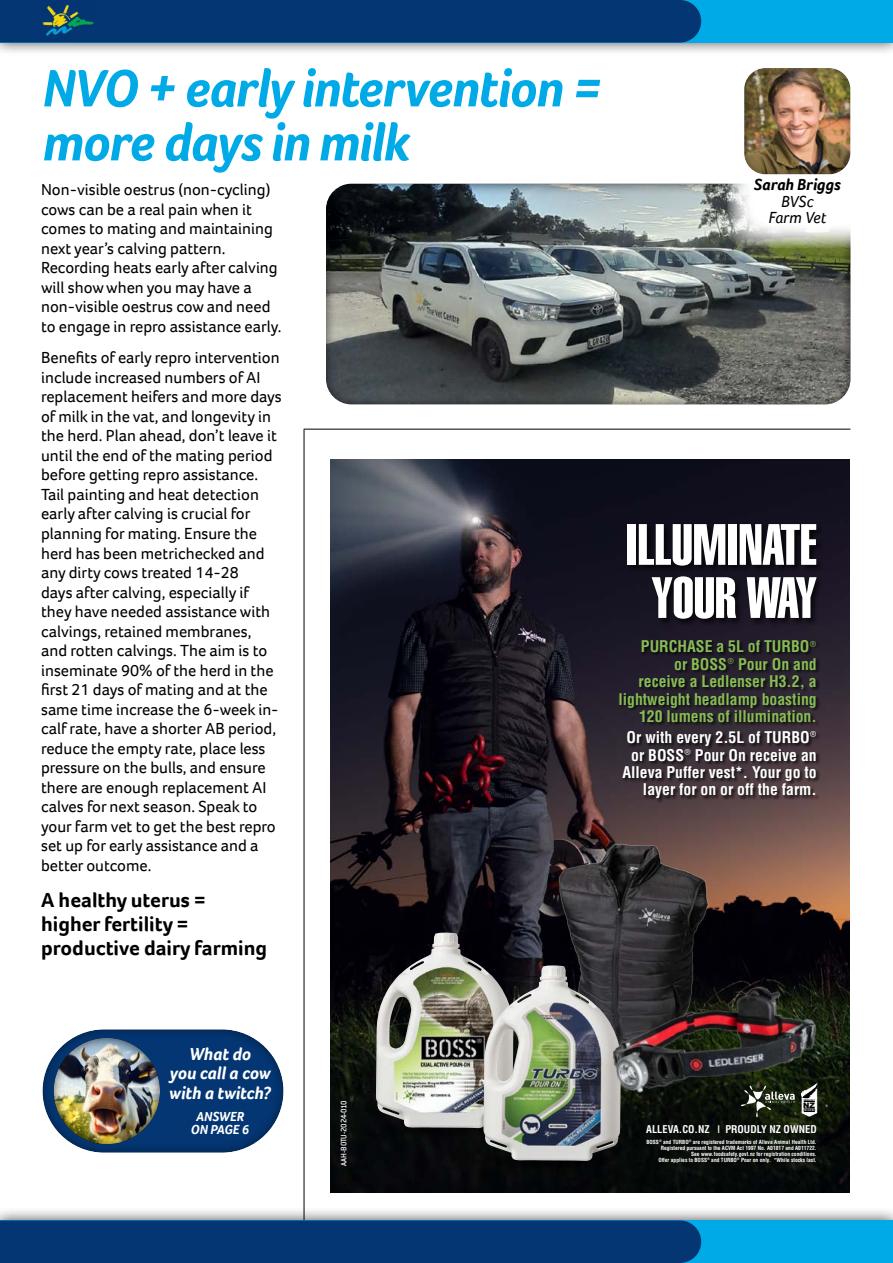
<style>
.page{position:relative;width:893px;height:1263px;background:#fff}
.page>*{position:absolute;margin:0;border:0;box-sizing:border-box;transform-origin:0 0}
.t1{font:57.15px/53.1px "Helvetica Extra Compressed";color:#fff;text-align:center}
.t2{font:italic 700 54px/54px "Foco";letter-spacing:-.02em;color:#00aae7}
.t3{font:700 21px/24px "Foco";color:#000}
.t4{font:italic 700 18px/19.5px "Foco";color:#fff;text-align:center}
.t5{font:16.5px/19.5px "Foco";color:#000}
.t6{font:italic 700 16.5px "Foco";color:#000}
.t7{font:italic 16.5px/16.5px "Foco";color:#000;text-align:center}
.t8{font:700 condensed 15.75px/17.4px "Helvetica";color:#8b5;text-align:right}
.t9{font:700 condensed 15.75px/17.4px "Helvetica";color:#fff;text-align:right}
.t10{font:italic 700 13.5px/13.5px "Foco";color:#fff;text-align:center}
.t11{font:700 condensed 10.5px "Helvetica";color:#fff}
.t12{font:500 8.7px "Conduit ITC";letter-spacing:-.025em;color:#fff}
.t13{font:900 7.65px "Arial";color:#000}
.t14{font:700 condensed 5.55px/6.1px "Helvetica";color:#fff;text-align:right}
.t15{font:900 2.85px "Arial";color:#000}
.t16{font:900 2.1px "Arial";color:#000}
.s1{font-family:"Conduit ITC";font-stretch:normal}
.s2{font-family:"Conduit ITC";font-weight:500;font-stretch:normal}
</style>
<div class="page">
<div style="left:313px;top:172px;width:550px;height:234px;background:#000;opacity:.75"></div>
<svg style="left:727px;top:172px;width:136px;height:76px"></svg>
<img style="left:330px;top:459px;width:519px;height:734px">
<div style="left:377px;top:1119px;width:134px;height:17px;background:#050607;border-radius:50%"></div>
<img style="left:376px;top:933px;width:137px;height:195px">
<div style="left:626px;top:522px;width:199px;height:105px;background:#000;opacity:.75"></div>
<div style="left:619px;top:639px;width:201px;height:164px;background:#000;opacity:.75"></div>
<img style="left:547px;top:835px;width:174px;height:141px">
<div style="left:485px;top:1152px;width:133px;height:17px;background:#000;border-radius:50%"></div>
<img style="left:483px;top:965px;width:138px;height:196px">
<img style="left:602px;top:976px;width:227px;height:127px">
<svg style="left:740px;top:1085px;width:55px;height:33px;background:#3a4232"></svg>
<svg style="left:801px;top:1084px;width:16px;height:32px"></svg>
<hr style="left:304px;top:429px;width:1px;height:791px;background:#000">
<div style="left:0;top:0;width:893px;height:57px;background:#000;opacity:.75"></div>
<div style="left:0;top:0;width:893px;height:43px;background:#00aae7"></div>
<div style="left:0;top:0;width:701px;height:43px;background:#043673"></div>
<img style="left:38px;top:0;width:57px;height:43px">
<hr style="left:304px;top:429px;width:546px;height:1px;background:#000">
<div style="left:0;top:1206px;width:893px;height:57px;background:#000;opacity:.75"></div>
<div style="left:0;top:1220px;width:893px;height:43px;background:#00aae7"></div>
<div style="left:0;top:1220px;width:701px;height:43px;background:#043673"></div>
<div style="left:30px;top:1028px;width:267px;height:136px;background:#000;opacity:.5"></div>
<div style="left:41px;top:1024px;width:133px;height:120px;background:#000;opacity:.75"></div>
<div style="left:732px;top:57px;width:130px;height:118px;background:#000;opacity:.5"></div>
<h2 class="t2" style="left:43px;top:61px;width:561px">NVO + early intervention = more days in milk</h2>
<p class="t5" style="left:41px;top:180px;width:242px">Non-visible oestrus (non-cycling) cows can be a real pain when it comes to mating and maintaining next year’s calving pattern.<br>Recording heats early after calving will show when you may have a non-visible oestrus cow and need to engage in repro assistance early.</p>
<p class="t5" style="left:41px;top:348px;width:242px">Benefits of early repro intervention include increased numbers of AI replacement heifers and more days of milk in the vat, and longevity in the herd. Plan ahead, don’t leave it until the end of the mating period before getting repro assistance.<br>Tail painting and heat detection early after calving is crucial for planning for mating. Ensure the herd has been metrichecked and any dirty cows treated 14-28<br>days after calving, especially if they have needed assistance with calvings, retained membranes,<br>and rotten calvings. The aim is to inseminate 90% of the herd in the first 21 days of mating and at the same time increase the 6-week in&shy;calf rate, have a shorter AB period, reduce the empty rate, place less pressure on the bulls, and ensure there are enough replacement AI calves for next season. Speak to your farm vet to get the best repro set up for early assistance and a better outcome.</p>
<p class="t3" style="left:41px;top:887px;width:228px">A healthy uterus = higher fertility = productive dairy farming</p>
<p class="t6" style="left:754px;top:174px;width:88px">Sarah Briggs</p>
<p class="t7" style="left:768px;top:193px;width:59px">BVSc<br>Farm Vet</p>
<h1 class="t1" style="left:626px;top:518px;width:192px">ILLUMINATE<br>YOUR WAY</h1>
<p class="t8" style="left:618px;top:638px;width:200px">PURCHASE a 5L of TURBO<span class="s1">®<br></span>or BOSS<span class="s1">®</span> Pour On and<br>receive a Ledlenser H3.2, a lightweight headlamp boasting<br>120 lumens of illumination.</p>
<p class="t9" style="left:622px;top:728px;width:196px">Or with every 2.5L of TURBO<span class="s2">® </span>or BOSS<span class="s2">®</span> Pour On receive an<br>Alleva Puffer vest*. Your go to layer for on or off the farm.</p>
<p class="t4" style="left:169px;top:1043px;width:103px">What do<br>you call a cow with a twitch?</p>
<p class="t10" style="left:191px;top:1109px;width:60px">ANSWER<br>ON PAGE 6</p>
<p class="t12" style="left:339px;top:1166px;width:67px;rotate:-90deg">AAH-BOTU-2024-010</p>
<p class="t16" style="left:804px;top:1098px;width:13px">PROUDLY</p>
<p class="t13" style="left:803px;top:1099px;width:13px">NZ</p>
<p class="t15" style="left:803px;top:1108px;width:13px">OWNED</p>
<p class="t11" style="left:646px;top:1123px;width:172px">ALLEVA.CO.NZ | PROUDLY NZ OWNED</p>
<p class="t14" style="left:646px;top:1138px;width:172px">BOSS<sup>®</sup> and TURBO<sup>®</sup> are registered trademarks of Alleva Animal Health Ltd.<br>Registered pursuant to the ACVM Act 1997 No. A01817 and A011722.<br>See www.foodsafety.govt.nz for registration conditions.<br>Offer applies to BOSS<sup>®</sup> and TURBO<sup>®</sup> Pour on only. *While stocks last.</p>
</div>
